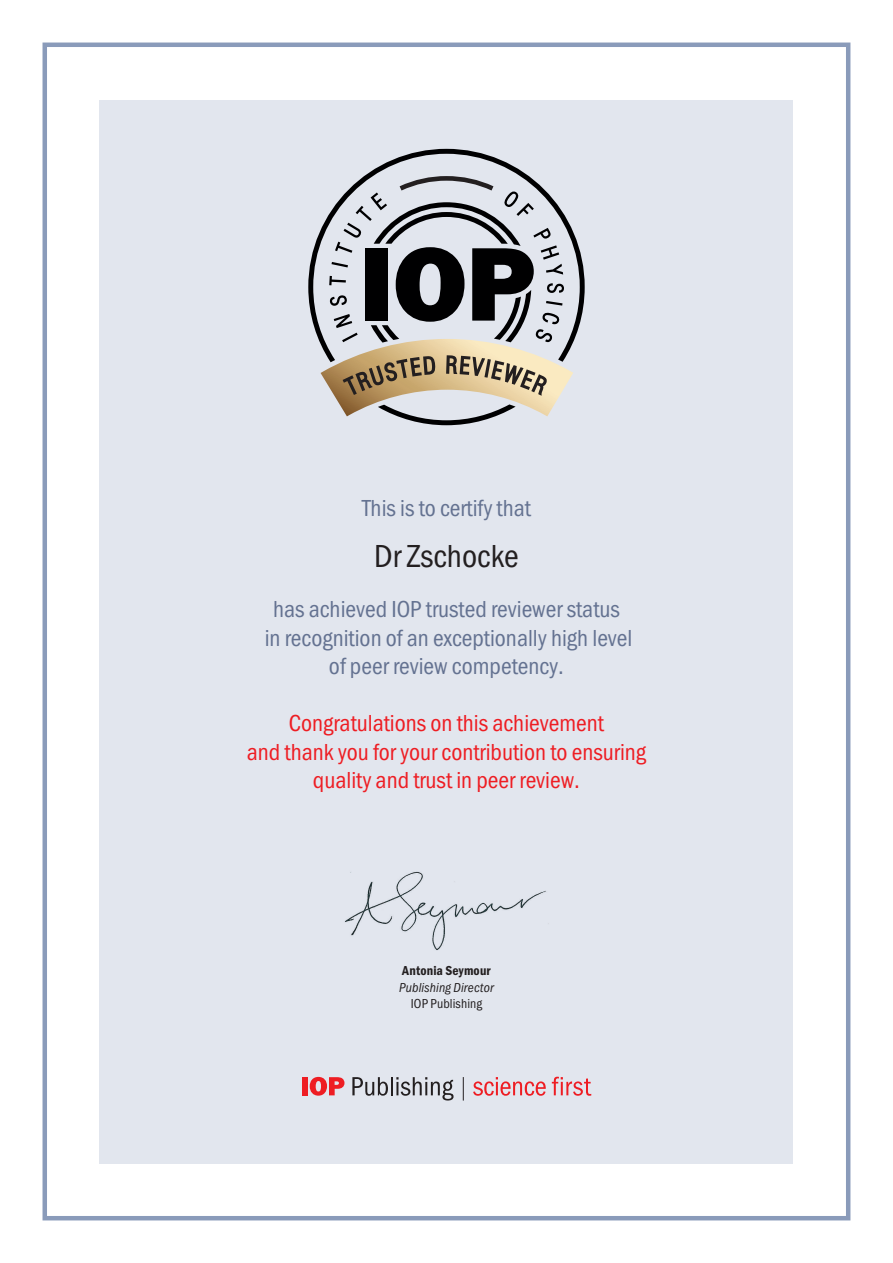
<style>
.page{position:relative;width:893px;height:1263px;background:#fff}
.page>*{position:absolute;margin:0;border:0;box-sizing:border-box;transform-origin:0 0}
.t1{font:33px "Franklin Got Cd Io P";color:#231f20}
.t2{font:24px/28.5px "Franklin Got Cd Io P";color:#647291;text-align:center}
.t3{font:24px/28.5px "Franklin Got Cd Io P";color:#ee1d23;text-align:center}
.t4{font:italic 13.5px "Franklin Got Cd Io P";letter-spacing:.005em;color:#231f20}
.t5{font:600 13.5px "Franklin Got Cd Io P";letter-spacing:.01em;color:#231f20}
.t6{font:13.5px "Franklin Got Cd Io P";letter-spacing:.01em;color:#231f20}
</style>
<div class="page">
<div style="left:43px;top:43px;width:807px;height:1177px;border:4px solid #8a9bba"></div>
<div style="left:100px;top:100px;width:693px;height:1063px;background:#e2e6ee"></div>
<svg style="left:308px;top:149px;width:277px;height:196px"></svg>
<svg style="left:321px;top:176px;width:252px;height:249px"></svg>
<img style="left:345px;top:871px;width:204px;height:79px">
<div style="left:302px;top:1077px;width:6px;height:18px;background:#ee1d23"></div>
<svg style="left:310px;top:1077px;width:34px;height:19px"></svg>
<svg style="left:352px;top:1077px;width:102px;height:23px"></svg>
<svg style="left:463px;top:1077px;width:1px;height:23px"></svg>
<svg style="left:473px;top:1077px;width:73px;height:19px"></svg>
<svg style="left:552px;top:1077px;width:39px;height:19px"></svg>
<p class="t2" style="left:362px;top:494px;width:170px">This is to certify that</p>
<h1 class="t1" style="left:374px;top:538px;width:146px">Dr Zschocke</h1>
<p class="t2" style="left:265px;top:595px;width:369px">has achieved IOP trusted reviewer status in recognition of an exceptionally high level of peer review competency.</p>
<p class="t3" style="left:247px;top:709px;width:401px">Congratulations on this achievement<br>and thank you for your contribution to ensuring quality and trust in peer review.</p>
<p class="t5" style="left:402px;top:963px;width:90px">Antonia Seymour</p>
<p class="t4" style="left:399px;top:980px;width:96px">Publishing Director</p>
<p class="t6" style="left:411px;top:996px;width:73px">IOP Publishing</p>
</div>
